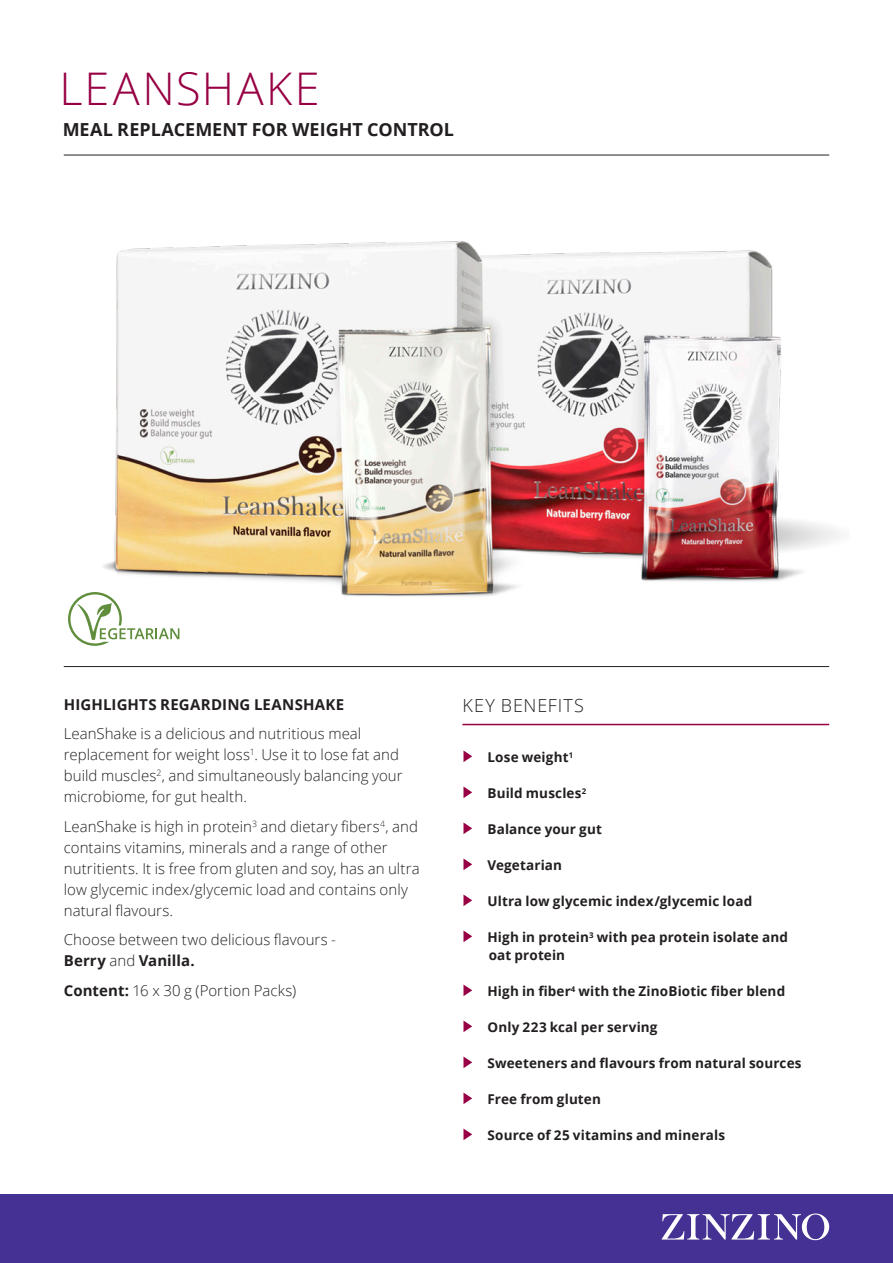
<style>
.page{position:relative;width:893px;height:1263px;background:#fff}
.page>*{position:absolute;margin:0;border:0;box-sizing:border-box;transform-origin:0 0}
.t1{font:300 45px "Open Sans";letter-spacing:.055em;color:#970044}
.t2{font:700 18px "Open Sans";color:#231f20}
.t3{font:300 18px "Open Sans";letter-spacing:.055em;color:#231f20}
.Brödtext_ingress_Lig{font:300 15px/21px "Open Sans";letter-spacing:.005em;color:#231f20}
.t4{font:700 15px "Open Sans";letter-spacing:.01em;color:#231f20}
.Brödtext_Key_Benefit{font:700 13.5px/18px "Open Sans";letter-spacing:.01em;color:#231f20}
.s1{font-weight:700}
</style>
<div class="page">
<div style="left:0;top:1194px;width:893px;height:69px;background:#443193"></div>
<svg style="left:662px;top:1213px;width:167px;height:27px"></svg>
<hr style="left:64px;top:666px;width:765px;height:1px;background:#231f20">
<hr style="left:64px;top:155px;width:765px;height:1px;background:#231f20">
<img style="left:103px;top:241px;width:736px;height:393px">
<svg style="left:68px;top:592px;width:111px;height:54px"></svg>
<svg style="left:463px;top:750px;width:9px;height:12px"></svg>
<svg style="left:463px;top:786px;width:9px;height:12px"></svg>
<svg style="left:463px;top:822px;width:9px;height:12px"></svg>
<svg style="left:463px;top:858px;width:9px;height:12px"></svg>
<svg style="left:463px;top:894px;width:9px;height:12px"></svg>
<svg style="left:463px;top:930px;width:9px;height:12px"></svg>
<svg style="left:463px;top:984px;width:9px;height:12px"></svg>
<svg style="left:463px;top:1020px;width:9px;height:12px"></svg>
<svg style="left:463px;top:1056px;width:9px;height:12px"></svg>
<svg style="left:463px;top:1092px;width:9px;height:12px"></svg>
<svg style="left:463px;top:1128px;width:9px;height:12px"></svg>
<hr style="left:462px;top:724px;width:367px;height:1px;background:#970044">
<p class="t1" style="left:60px;top:57px;width:262px">LEANSHAKE</p>
<p class="t2" style="left:63px;top:117px;width:393px">MEAL REPLACEMENT FOR WEIGHT CONTROL</p>
<p class="t4" style="left:64px;top:693px;width:282px">HIGHLIGHTS REGARDING LEANSHAKE</p>
<p class="Brödtext_ingress_Lig" style="left:64px;top:723px;width:340px">LeanShake is a delicious and nutritious meal replacement for weight loss<sup>1</sup>. Use it to lose fat and build muscles<sup>2</sup>, and simultaneously balancing your microbiome, for gut health.</p>
<p class="Brödtext_ingress_Lig" style="left:64px;top:815px;width:357px">LeanShake is high in protein<sup>3</sup> and dietary fibers<sup>4</sup>, and contains vitamins, minerals and a range of other nutritients. It is free from gluten and soy, has an ultra low glycemic index/glycemic load and contains only natural flavours.</p>
<p class="Brödtext_ingress_Lig" style="left:64px;top:929px;width:274px">Choose between two delicious flavours -<br><span class="s1">Berry</span> and <span class="s1">Vanilla.</span></p>
<p class="Brödtext_ingress_Lig" style="left:64px;top:979px;width:234px"><span class="s1">Content:</span> 16 x 30 g (Portion Packs)</p>
<p class="t3" style="left:462px;top:693px;width:123px">KEY BENEFITS</p>
<p class="Brödtext_Key_Benefit" style="left:487px;top:748px;width:87px">Lose weight<sup>1</sup></p>
<p class="Brödtext_Key_Benefit" style="left:487px;top:784px;width:100px">Build muscles<sup>2</sup></p>
<p class="Brödtext_Key_Benefit" style="left:487px;top:820px;width:116px">Balance your gut</p>
<p class="Brödtext_Key_Benefit" style="left:487px;top:856px;width:76px">Vegetarian</p>
<p class="Brödtext_Key_Benefit" style="left:487px;top:892px;width:266px">Ultra low glycemic index/glycemic load</p>
<p class="Brödtext_Key_Benefit" style="left:487px;top:928px;width:302px">High in protein<sup>3</sup> with pea protein isolate and oat protein</p>
<p class="Brödtext_Key_Benefit" style="left:487px;top:982px;width:299px">High in fiber<sup>4</sup> with the ZinoBiotic fiber blend</p>
<p class="Brödtext_Key_Benefit" style="left:487px;top:1018px;width:172px">Only 223 kcal per serving</p>
<p class="Brödtext_Key_Benefit" style="left:487px;top:1054px;width:316px">Sweeteners and flavours from natural sources</p>
<p class="Brödtext_Key_Benefit" style="left:487px;top:1090px;width:115px">Free from gluten</p>
<p class="Brödtext_Key_Benefit" style="left:487px;top:1126px;width:239px">Source of 25 vitamins and minerals</p>
</div>
